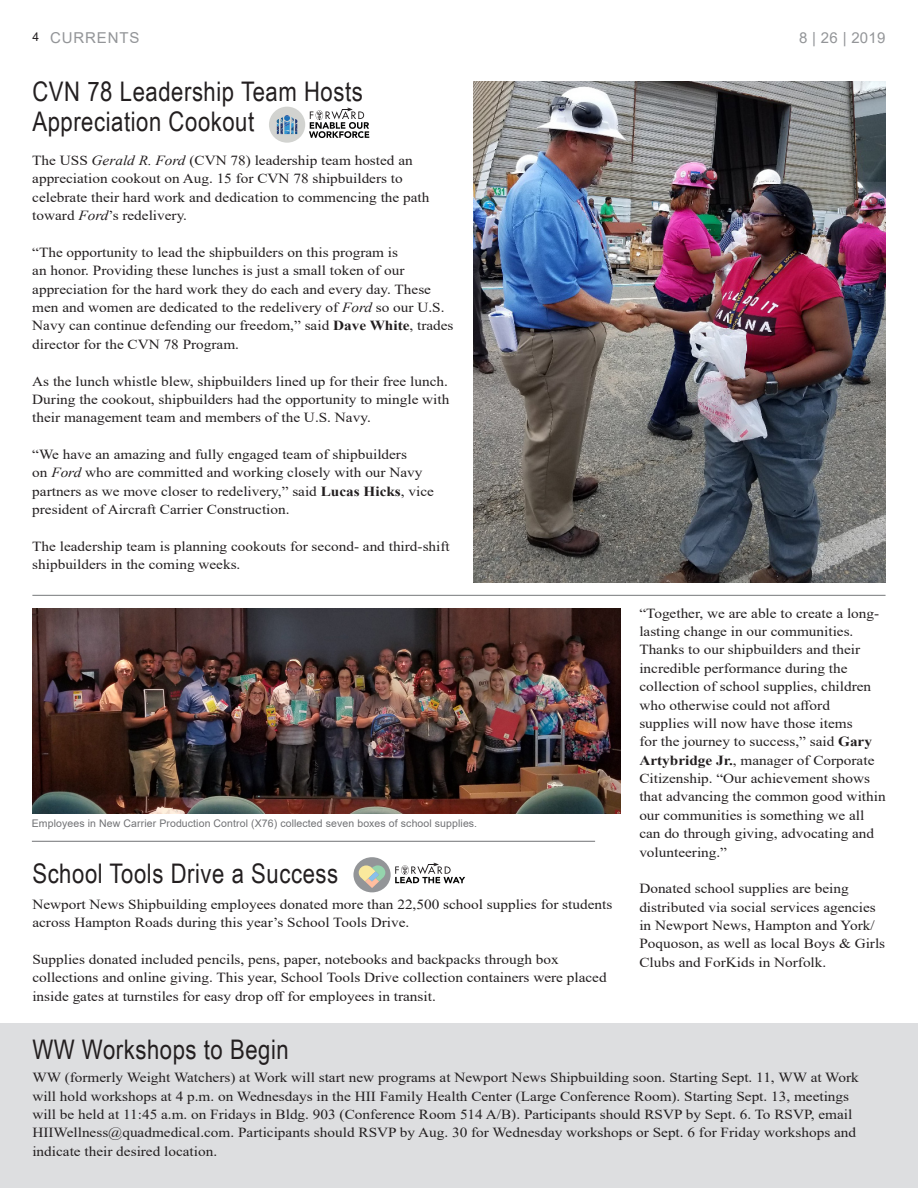
<style>
.page{position:relative;width:918px;height:1188px;background:#fff}
.page>*{position:absolute;margin:0;border:0;box-sizing:border-box;transform-origin:0 0}
.NEW_Currents_Body_Co{font:27px/30.8px "Arial Narrow";letter-spacing:.02em;color:#231f20}
.Table_of_Contents{font:15px "Arial";letter-spacing:.055em;color:#939598}
.Table_of_Contents-2{font:13.8px/18.3px "Times New Roman";color:#231f20;scale:1.1 1}
.t1{font:10.5px "Arial";letter-spacing:.01em;color:#717275}
.s1{color:#fff}
.s2{font-style:italic}
.s3{font-weight:700}
</style>
<div class="page">
<div style="left:0;top:1024px;width:918px;height:164px;background:#dddee0"></div>
<img style="left:473px;top:81px;width:412px;height:501px">
<img style="left:32px;top:608px;width:589px;height:206px">
<hr style="left:32px;top:595px;width:854px;height:1px;background:#76787b">
<div style="left:269px;top:107px;width:36px;height:36px;background:#d2d3d0;border-radius:50%"></div>
<svg style="left:277px;top:115px;width:21px;height:19px"></svg>
<svg style="left:309px;top:108px;width:60px;height:30px"></svg>
<hr style="left:32px;top:841px;width:563px;height:1px;background:#717275">
<svg style="left:395px;top:863px;width:70px;height:20px"></svg>
<div style="left:353px;top:857px;width:38px;height:35px;background:#939598;border-radius:50%"></div>
<svg style="left:359px;top:865px;width:26px;height:23px"></svg>
<p class="Table_of_Contents" style="left:32px;top:28px;width:108px"><span class="s1">2</span><sup>4</sup> CURRENTS</p>
<p class="Table_of_Contents" style="left:799px;top:28px;width:88px">8 | 26 | 2019</p>
<p class="NEW_Currents_Body_Co" style="left:32px;top:75px;width:332px">CVN 78 Leadership Team Hosts<br>Appreciation Cookout</p>
<p class="Table_of_Contents-2" style="left:32px;top:151px;width:363px">The USS <span class="s2">Gerald R. Ford</span> (CVN 78) leadership team hosted an appreciation cookout on Aug. 15 for CVN 78 shipbuilders to celebrate their hard work and dedication to commencing the path toward <span class="s2">Ford</span>’s redelivery.</p>
<p class="Table_of_Contents-2" style="left:32px;top:243px;width:385px">“The opportunity to lead the shipbuilders on this program is<br>an honor. Providing these lunches is just a small token of our appreciation for the hard work they do each and every day. These men and women are dedicated to the redelivery of <span class="s2">Ford</span> so our U.S.<br>Navy can continue defending our freedom,” said <span class="s3">Dave White</span>, trades director for the CVN 78 Program.</p>
<p class="Table_of_Contents-2" style="left:32px;top:371px;width:381px;text-align:justify">As the lunch whistle blew, shipbuilders lined up for their free lunch.<br>During the cookout, shipbuilders had the opportunity to mingle with their management team and members of the U.S. Navy.</p>
<p class="Table_of_Contents-2" style="left:32px;top:445px;width:367px">“We have an amazing and fully engaged team of shipbuilders<br>on <span class="s2">Ford</span> who are committed and working closely with our Navy partners as we move closer to redelivery,” said <span class="s3">Lucas Hicks</span>, vice president of Aircraft Carrier Construction.</p>
<p class="Table_of_Contents-2" style="left:32px;top:537px;width:381px">The leadership team is planning cookouts for second- and third-shift shipbuilders in the coming weeks.</p>
<p class="t1" style="left:32px;top:816px;width:447px">Employees in New Carrier Production Control (X76) collected seven boxes of school supplies.</p>
<p class="NEW_Currents_Body_Co" style="left:32px;top:857px;width:307px">School Tools Drive a Success</p>
<p class="Table_of_Contents-2" style="left:32px;top:895px;width:529px">Newport News Shipbuilding employees donated more than 22,500 school supplies for students across Hampton Roads during this year’s School Tools Drive.</p>
<p class="Table_of_Contents-2" style="left:32px;top:950px;width:524px">Supplies donated included pencils, pens, paper, notebooks and backpacks through box collections and online giving. This year, School Tools Drive collection containers were placed inside gates at turnstiles for easy drop off for employees in transit.</p>
<p class="Table_of_Contents-2" style="left:639px;top:604px;width:225px">“Together, we are able to create a long&shy;lasting change in our communities.<br>Thanks to our shipbuilders and their incredible performance during the collection of school supplies, children who otherwise could not afford<br>supplies will now have those items<br>for the journey to success,” said <span class="s3">Gary Artybridge Jr.</span>, manager of Corporate Citizenship. “Our achievement shows that advancing the common good within our communities is something we all can do through giving, advocating and volunteering.”</p>
<p class="Table_of_Contents-2" style="left:639px;top:879px;width:225px">Donated school supplies are being distributed via social services agencies in Newport News, Hampton and York/ Poquoson, as well as local Boys &amp; Girls Clubs and ForKids in Norfolk.</p>
<p class="NEW_Currents_Body_Co" style="left:32px;top:1033px;width:258px">WW Workshops to Begin</p>
<p class="Table_of_Contents-2" style="left:32px;top:1068px;width:753px">WW (formerly Weight Watchers) at Work will start new programs at Newport News Shipbuilding soon. Starting Sept. 11, WW at Work will hold workshops at 4 p.m. on Wednesdays in the HII Family Health Center (Large Conference Room). Starting Sept. 13, meetings will be held at 11:45 a.m. on Fridays in Bldg. 903 (Conference Room 514 A/B). Participants should RSVP by Sept. 6. To RSVP, email HIIWellness@quadmedical.com. Participants should RSVP by Aug. 30 for Wednesday workshops or Sept. 6 for Friday workshops and indicate their desired location.</p>
</div>
